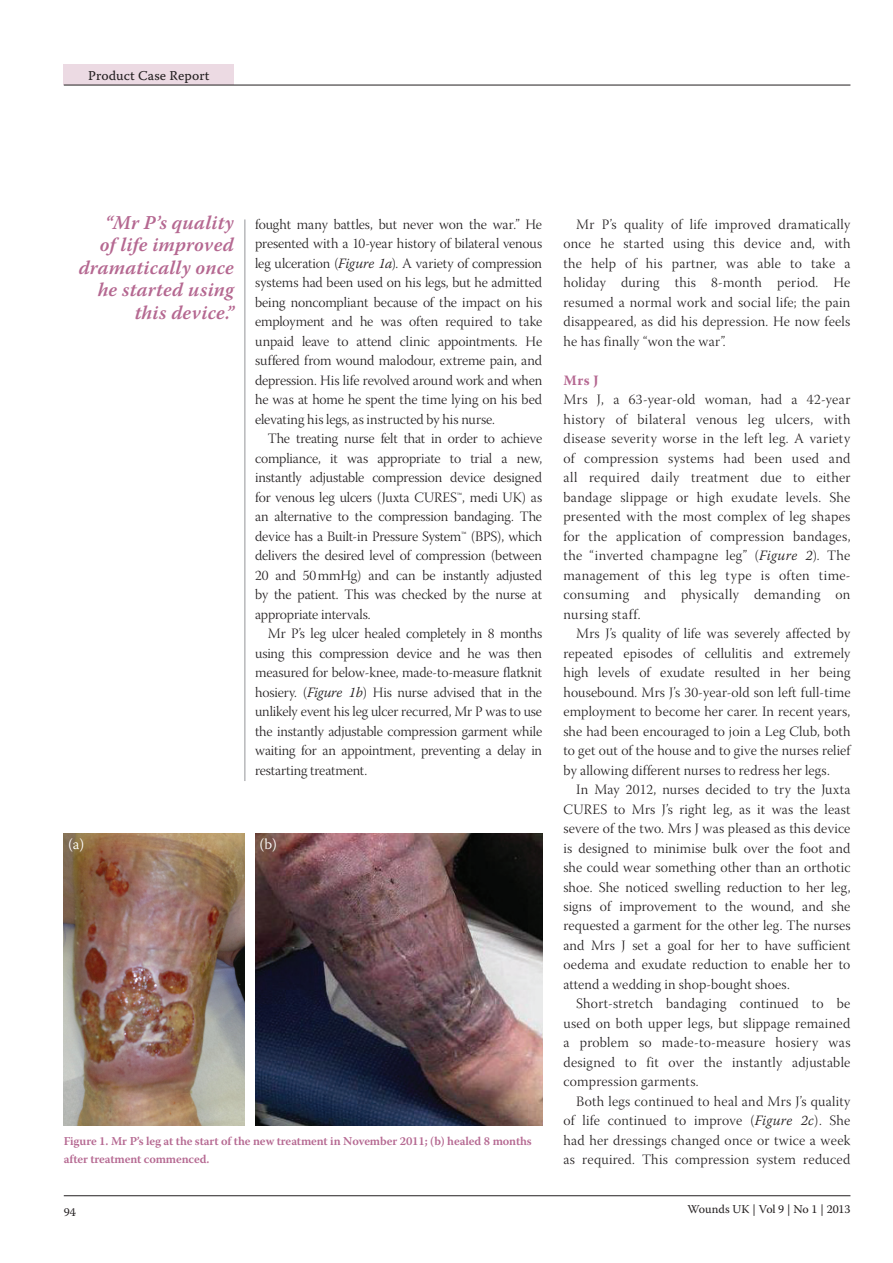
<style>
.page{position:relative;width:893px;height:1263px;background:#fff}
.page>*{position:absolute;margin:0;border:0;box-sizing:border-box;transform-origin:0 0}
.t1{font:italic 600 19.5px/22.5px "Warnock Pro";letter-spacing:.01em;color:#b56891;text-align:right}
.t2{font:300 15px "Warnock Pro";color:#fff}
.t3{font:14.25px/19.5px "Warnock Pro Light Subh";letter-spacing:.01em;color:#231f20;text-align:justify}
.t4{font:700 14.25px "Warnock Pro";color:#b56891}
.t5{font:13.5px "Warnock Pro Capt";letter-spacing:.005em;color:#231f20}
.t6{font:600 12px/18px "Warnock Pro";letter-spacing:-.01em;color:#b56891}
.t7{font:12px "Warnock Pro";letter-spacing:-.005em;color:#231f20}
.s1{font-family:"Warnock Pro";font-weight:300;font-style:italic}
</style>
<div class="page">
<hr style="left:64px;top:1195px;width:786px;height:1px;background:#231f20">
<div style="left:64px;top:64px;width:170px;height:21px;background:#ecdae3"></div>
<hr style="left:64px;top:85px;width:786px;height:1px;background:#231f20">
<img style="left:64px;top:833px;width:180px;height:293px">
<img style="left:255px;top:833px;width:287px;height:293px">
<hr style="left:244px;top:219px;width:1px;height:562px;background:#939598">
<p class="t5" style="left:88px;top:67px;width:123px">Product Case Report</p>
<h1 class="t1" style="left:79px;top:211px;width:157px">“Mr P’s quality<br>of life improved dramatically once he started using this device.”</h1>
<p class="t3" style="left:255px;top:216px;width:289px">fought many battles, but never won the war.” He presented with a 10-year history of bilateral venous leg ulceration (<span class="s1">Figure 1a</span>). A variety of compression systems had been used on his legs, but he admitted being noncompliant because of the impact on his employment and he was often required to take unpaid leave to attend clinic appointments. He suffered from wound malodour, extreme pain, and depression. His life revolved around work and when he was at home he spent the time lying on his bed elevating his legs, as instructed by his nurse.</p>
<p class="t3" style="left:255px;top:430px;width:289px;text-indent:13px">The treating nurse felt that in order to achieve compliance, it was appropriate to trial a new, instantly adjustable compression device designed for venous leg ulcers (Juxta CURES™, medi UK) as an alternative to the compression bandaging. The device has a Built-in Pressure System™ (BPS), which delivers the desired level of compression (between 20 and 50mmHg) and can be instantly adjusted by the patient. This was checked by the nurse at appropriate intervals.</p>
<p class="t3" style="left:255px;top:625px;width:289px;text-indent:13px">Mr P’s leg ulcer healed completely in 8 months using this compression device and he was then measured for below-knee, made-to-measure flatknit hosiery. (<span class="s1">Figure 1b</span>) His nurse advised that in the unlikely event his leg ulcer recurred, Mr P was to use the instantly adjustable compression garment while waiting for an appointment, preventing a delay in restarting treatment.</p>
<p class="t2" style="left:68px;top:835px;width:18px">(a)</p>
<p class="t2" style="left:259px;top:835px;width:19px">(b)</p>
<p class="t6" style="left:64px;top:1132px;width:469px">Figure 1. Mr P’s leg at the start of the new treatment in November 2011; (b) healed 8 months after treatment commenced.</p>
<p class="t7" style="left:64px;top:1205px;width:14px">94</p>
<p class="t3" style="left:563px;top:216px;width:289px;text-indent:13px">Mr P’s quality of life improved dramatically once he started using this device and, with the help of his partner, was able to take a holiday during this 8-month period. He resumed a normal work and social life; the pain disappeared, as did his depression. He now feels he has finally “won the war”.</p>
<p class="t4" style="left:563px;top:371px;width:37px">Mrs J</p>
<p class="t3" style="left:563px;top:391px;width:289px">Mrs J, a 63-year-old woman, had a 42-year history of bilateral venous leg ulcers, with disease severity worse in the left leg. A variety of compression systems had been used and all required daily treatment due to either bandage slippage or high exudate levels. She presented with the most complex of leg shapes for the application of compression bandages, the “inverted champagne leg” (<span class="s1">Figure 2</span>). The management of this leg type is often time&shy;consuming and physically demanding on nursing staff.</p>
<p class="t3" style="left:563px;top:625px;width:289px;text-indent:13px">Mrs J’s quality of life was severely affected by repeated episodes of cellulitis and extremely high levels of exudate resulted in her being housebound. Mrs J’s 30-year-old son left full-time employment to become her carer. In recent years, she had been encouraged to join a Leg Club, both to get out of the house and to give the nurses relief by allowing different nurses to redress her legs.</p>
<p class="t3" style="left:563px;top:781px;width:289px;text-indent:13px">In May 2012, nurses decided to try the Juxta CURES to Mrs J’s right leg, as it was the least severe of the two. Mrs J was pleased as this device is designed to minimise bulk over the foot and she could wear something other than an orthotic shoe. She noticed swelling reduction to her leg, signs of improvement to the wound, and she requested a garment for the other leg. The nurses and Mrs J set a goal for her to have sufficient oedema and exudate reduction to enable her to attend a wedding in shop-bought shoes.</p>
<p class="t3" style="left:563px;top:996px;width:289px;text-indent:13px">Short-stretch bandaging continued to be used on both upper legs, but slippage remained a problem so made-to-measure hosiery was designed to fit over the instantly adjustable compression garments.</p>
<p class="t3" style="left:563px;top:1093px;width:289px;text-indent:13px">Both legs continued to heal and Mrs J’s quality of life continued to improve (<span class="s1">Figure 2c</span>). She had her dressings changed once or twice a week as required. This compression system reduced</p>
<p class="t7" style="left:687px;top:1202px;width:164px">Wounds UK | Vol 9 | No 1 | 2013</p>
</div>
